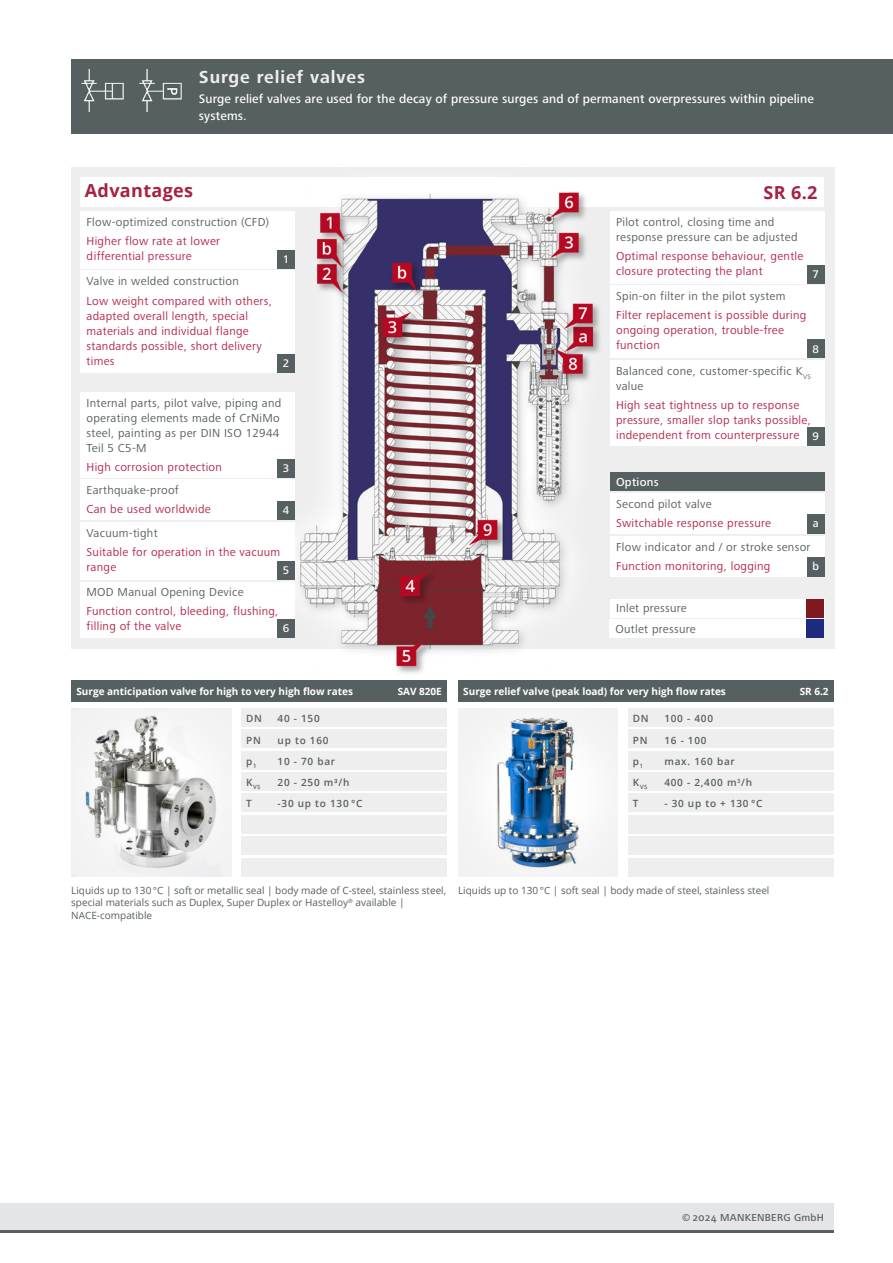
<style>
.page{position:relative;width:893px;height:1263px;background:#fff}
.page>*{position:absolute;margin:0;border:0;box-sizing:border-box;transform-origin:0 0}
.t1{font:700 18px "Frutiger Next Pro";letter-spacing:.05em;color:#eeeeef}
.t2{font:700 18px "Open Sans";letter-spacing:.02em;color:#a62143}
.t3{font:500 12.75px/16.5px "Frutiger Next Pro";letter-spacing:.01em;color:#fff}
.t4{font:12px/15px "Frutiger Next Pro";letter-spacing:.025em;color:#b6274b}
.t5{font:12px/15px "Frutiger Next Pro";letter-spacing:.025em;color:#576061}
.t6{font:500 12px "Frutiger Next Pro";letter-spacing:.025em;color:#fff}
.t7{font:500 11.55px "Frutiger Next Pro";color:#fff}
.t8{font:500 10.5px "Frutiger Next Pro";letter-spacing:.025em;color:#576061}
.t9{font:10.05px/12.9px "Open Sans";color:#576061}
.t10{font:700 10.05px "Open Sans";color:#fff}
.t11{font:600 10.05px "Open Sans";letter-spacing:.075em;color:#576061}
.t12{font:600 5.85px "Open Sans";color:#576061}
</style>
<div class="page">
<div style="left:0;top:1203px;width:833px;height:30px;background:#e4e5e7"></div>
<hr style="left:0;top:1230px;width:833px;height:3px;background:#576061">
<div style="left:628px;top:708px;width:205px;height:19px;background:#eeeeef"></div>
<div style="left:628px;top:751px;width:205px;height:18px;background:#eeeeef"></div>
<div style="left:628px;top:793px;width:205px;height:19px;background:#eeeeef"></div>
<div style="left:628px;top:836px;width:205px;height:19px;background:#eeeeef"></div>
<div style="left:628px;top:729px;width:205px;height:19px;background:#eeeeef"></div>
<div style="left:628px;top:772px;width:205px;height:19px;background:#eeeeef"></div>
<div style="left:628px;top:815px;width:205px;height:19px;background:#eeeeef"></div>
<div style="left:628px;top:857px;width:205px;height:19px;background:#eeeeef"></div>
<div style="left:458px;top:680px;width:375px;height:22px;background:#576061"></div>
<img style="left:458px;top:708px;width:160px;height:168px">
<div style="left:241px;top:708px;width:206px;height:19px;background:#eeeeef"></div>
<div style="left:241px;top:751px;width:206px;height:18px;background:#eeeeef"></div>
<div style="left:241px;top:793px;width:206px;height:19px;background:#eeeeef"></div>
<div style="left:241px;top:836px;width:206px;height:19px;background:#eeeeef"></div>
<div style="left:241px;top:729px;width:206px;height:19px;background:#eeeeef"></div>
<div style="left:241px;top:772px;width:206px;height:19px;background:#eeeeef"></div>
<div style="left:241px;top:815px;width:206px;height:19px;background:#eeeeef"></div>
<div style="left:241px;top:857px;width:206px;height:19px;background:#eeeeef"></div>
<div style="left:71px;top:680px;width:376px;height:22px;background:#576061"></div>
<img style="left:71px;top:708px;width:160px;height:168px">
<div style="left:71px;top:60px;width:822px;height:74px;background:#576061"></div>
<img style="left:81px;top:70px;width:101px;height:43px">
<div style="left:71px;top:167px;width:763px;height:481px;background:#eeeeef"></div>
<div style="left:610px;top:599px;width:214px;height:18px;background:#fff"></div>
<div style="left:806px;top:599px;width:18px;height:18px;background:#7e1a1f"></div>
<div style="left:609px;top:619px;width:215px;height:18px;background:#fff"></div>
<div style="left:806px;top:619px;width:18px;height:18px;background:#1e2a7d"></div>
<div style="left:81px;top:177px;width:743px;height:30px;background:#fff"></div>
<img style="left:188px;top:192px;width:513px;height:481px">
<div style="left:610px;top:472px;width:214px;height:19px;background:#576061"></div>
<div style="left:81px;top:392px;width:214px;height:86px;background:#fff"></div>
<div style="left:277px;top:459px;width:18px;height:19px;background:#576061"></div>
<div style="left:610px;top:286px;width:214px;height:72px;background:#fff"></div>
<div style="left:807px;top:340px;width:17px;height:18px;background:#576061"></div>
<div style="left:81px;top:581px;width:214px;height:56px;background:#fff"></div>
<div style="left:277px;top:619px;width:18px;height:18px;background:#576061"></div>
<div style="left:81px;top:479px;width:214px;height:41px;background:#fff"></div>
<div style="left:277px;top:502px;width:18px;height:18px;background:#576061"></div>
<div style="left:610px;top:360px;width:214px;height:86px;background:#fff"></div>
<div style="left:807px;top:427px;width:17px;height:19px;background:#576061"></div>
<div style="left:81px;top:522px;width:214px;height:57px;background:#fff"></div>
<div style="left:277px;top:561px;width:18px;height:18px;background:#576061"></div>
<div style="left:81px;top:271px;width:214px;height:102px;background:#fff"></div>
<div style="left:277px;top:355px;width:18px;height:18px;background:#576061"></div>
<div style="left:610px;top:493px;width:214px;height:40px;background:#fff"></div>
<div style="left:807px;top:514px;width:17px;height:19px;background:#576061"></div>
<div style="left:81px;top:211px;width:214px;height:58px;background:#fff"></div>
<div style="left:277px;top:251px;width:18px;height:18px;background:#576061"></div>
<div style="left:610px;top:211px;width:214px;height:73px;background:#fff"></div>
<div style="left:807px;top:266px;width:17px;height:18px;background:#576061"></div>
<div style="left:610px;top:536px;width:214px;height:40px;background:#fff"></div>
<div style="left:807px;top:557px;width:17px;height:19px;background:#576061"></div>
<h1 class="t1" style="left:199px;top:66px;width:168px">Surge relief valves</h1>
<p class="t3" style="left:199px;top:91px;width:616px">Surge relief valves are used for the decay of pressure surges and of permanent overpressures within pipeline systems.</p>
<h1 class="t2" style="left:85px;top:178px;width:110px">Advantages</h1>
<h1 class="t2" style="left:763px;top:179px;width:55px">SR 6.2</h1>
<p class="t5" style="left:87px;top:214px;width:184px">Flow-optimized construction (CFD)</p>
<p class="t4" style="left:87px;top:234px;width:135px">Higher flow rate at lower differential pressure</p>
<p class="t5" style="left:87px;top:274px;width:154px">Valve in welded construction</p>
<p class="t4" style="left:87px;top:293px;width:187px">Low weight compared with others, adapted overall length, special materials and individual flange standards possible, short delivery times</p>
<p class="t7" style="left:283px;top:253px;width:8px">1</p>
<p class="t7" style="left:283px;top:357px;width:8px">2</p>
<p class="t5" style="left:87px;top:395px;width:196px">Internal parts, pilot valve, piping and operating elements made of CrNiMo steel, painting as per DIN ISO 12944<br>Teil 5 C5-M</p>
<p class="t4" style="left:87px;top:459px;width:137px">High corrosion protection</p>
<p class="t7" style="left:283px;top:462px;width:8px">3</p>
<p class="t5" style="left:87px;top:482px;width:94px">Earthquake-proof</p>
<p class="t4" style="left:87px;top:502px;width:126px">Can be used worldwide</p>
<p class="t7" style="left:283px;top:504px;width:8px">4</p>
<p class="t5" style="left:87px;top:525px;width:73px">Vacuum-tight</p>
<p class="t4" style="left:87px;top:544px;width:195px">Suitable for operation in the vacuum range</p>
<p class="t7" style="left:283px;top:563px;width:8px">5</p>
<p class="t5" style="left:87px;top:585px;width:159px">MOD Manual Opening Device</p>
<p class="t4" style="left:87px;top:604px;width:193px">Function control, bleeding, flushing, filling of the valve</p>
<p class="t7" style="left:283px;top:621px;width:8px">6</p>
<p class="t10" style="left:76px;top:684px;width:278px">Surge anticipation valve for high to very high flow rates</p>
<p class="t10" style="left:398px;top:684px;width:46px">SAV 820E</p>
<p class="t11" style="left:246px;top:712px;width:17px">DN</p>
<p class="t11" style="left:278px;top:712px;width:44px">40 - 150</p>
<p class="t11" style="left:246px;top:733px;width:16px">PN</p>
<p class="t11" style="left:278px;top:733px;width:52px">up to 160</p>
<p class="t11" style="left:246px;top:754px;width:12px">p<sub>1</sub></p>
<p class="t11" style="left:278px;top:754px;width:59px">10 - 70 bar</p>
<p class="t12" style="left:246px;top:783px;width:16px"><sup>K</sup>VS</p>
<p class="t11" style="left:278px;top:775px;width:73px">20 - 250 m³/h</p>
<p class="t11" style="left:246px;top:796px;width:7px">T</p>
<p class="t11" style="left:278px;top:796px;width:86px">-30 up to 130 °C</p>
<p class="t5" style="left:616px;top:214px;width:183px">Pilot control, closing time and response pressure can be adjusted</p>
<p class="t4" style="left:616px;top:249px;width:189px">Optimal response behaviour, gentle closure protecting the plant</p>
<p class="t7" style="left:812px;top:268px;width:8px">7</p>
<p class="t5" style="left:616px;top:289px;width:171px">Spin-on filter in the pilot system</p>
<p class="t4" style="left:616px;top:308px;width:192px">Filter replacement is possible during ongoing operation, trouble-free function</p>
<p class="t7" style="left:812px;top:342px;width:8px">8</p>
<p class="t5" style="left:616px;top:363px;width:196px">Balanced cone, customer-specific K<sub>VS </sub>value</p>
<p class="t4" style="left:616px;top:398px;width:204px">High seat tightness up to response pressure, smaller slop tanks possible, independent from counterpressure <sub>9</sub></p>
<p class="t6" style="left:616px;top:475px;width:44px">Options</p>
<p class="t5" style="left:616px;top:496px;width:97px">Second pilot valve</p>
<p class="t4" style="left:616px;top:516px;width:156px">Switchable response pressure</p>
<p class="t7" style="left:813px;top:517px;width:7px">a</p>
<p class="t5" style="left:616px;top:539px;width:196px">Flow indicator and / or stroke sensor</p>
<p class="t4" style="left:616px;top:558px;width:156px">Function monitoring, logging</p>
<p class="t7" style="left:812px;top:559px;width:8px">b</p>
<p class="t5" style="left:615px;top:598px;width:82px;line-height:20.2px">Inlet pressure<br>Outlet pressure</p>
<p class="t10" style="left:463px;top:684px;width:264px">Surge relief valve (peak load) for very high flow rates</p>
<p class="t10" style="left:800px;top:684px;width:30px">SR 6.2</p>
<p class="t11" style="left:633px;top:712px;width:17px">DN</p>
<p class="t11" style="left:664px;top:712px;width:50px">100 - 400</p>
<p class="t11" style="left:633px;top:733px;width:16px">PN</p>
<p class="t11" style="left:664px;top:733px;width:44px">16 - 100</p>
<p class="t11" style="left:633px;top:754px;width:12px">p<sub>1</sub></p>
<p class="t11" style="left:664px;top:754px;width:72px">max. 160 bar</p>
<p class="t12" style="left:633px;top:783px;width:16px"><sup>K</sup>VS</p>
<p class="t11" style="left:664px;top:775px;width:89px">400 - 2,400 m<sup>3</sup>/h</p>
<p class="t11" style="left:633px;top:796px;width:7px">T</p>
<p class="t11" style="left:664px;top:796px;width:99px">- 30 up to + 130 °C</p>
<p class="t9" style="left:71px;top:883px;width:377px">Liquids up to 130 °C | soft or metallic seal | body made of C-steel, stainless steel, special materials such as Duplex, Super Duplex or Hastelloy<sup>®</sup> available |<br>NACE-compatible</p>
<p class="t9" style="left:458px;top:883px;width:313px">Liquids up to 130 °C | soft seal | body made of steel, stainless steel</p>
<p class="t8" style="left:682px;top:1212px;width:143px">© 2024 MANKENBERG GmbH</p>
</div>
